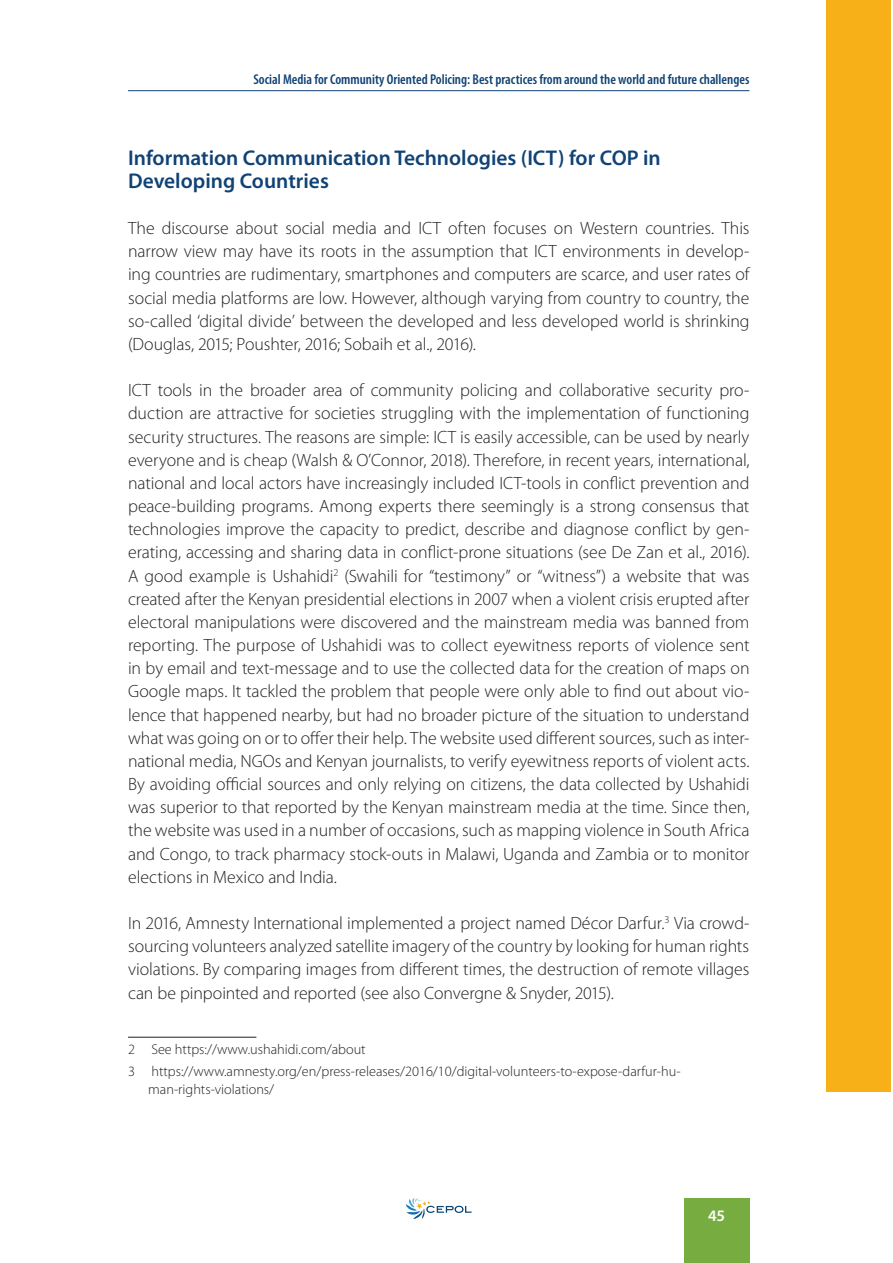
<style>
.page{position:relative;width:893px;height:1263px;background:#fff}
.page>*{position:absolute;margin:0;border:0;box-sizing:border-box;transform-origin:0 0}
.t1{font:600 21.45px/23.1px "Myriad Pro";color:#104275}
.t2{font:300 17.85px/23.1px "Myriad Pro";letter-spacing:-.005em;color:#231f20;text-align:justify}
.t3{font:600 16.05px "Myriad Pro";color:#fff}
.t4{font:300 14.25px/22.2px "Myriad Pro";color:#231f20}
.t5{font:600 condensed 14.25px "Myriad Pro";color:#104275}
</style>
<div class="page">
<div style="left:826px;top:0;width:65px;height:1091px;background:#f7b018"></div>
<svg style="left:406px;top:1198px;width:66px;height:21px"></svg>
<hr style="left:128px;top:90px;width:621px;height:1px;background:#104275">
<div style="left:684px;top:1198px;width:65px;height:65px;background:#77ac41"></div>
<hr style="left:128px;top:1037px;width:128px;height:1px;background:#231f20">
<p class="t5" style="left:253px;top:74px;width:497px">Social Media for Community Oriented Policing: Best practices from around the world and future challenges</p>
<p class="t1" style="left:128px;top:147px;width:534px">Information Communication Technologies (ICT) for COP in<br>Developing Countries</p>
<p class="t2" style="left:128px;top:218px;width:623px">The discourse about social media and ICT often focuses on Western countries. This narrow view may have its roots in the assumption that ICT environments in develop&shy;ing countries are rudimentary, smartphones and computers are scarce, and user rates of social media platforms are low. However, although varying from country to country, the so-called ‘digital divide’ between the developed and less developed world is shrinking (Douglas, 2015; Poushter, 2016; Sobaih et al., 2016).</p>
<p class="t2" style="left:128px;top:380px;width:623px">ICT tools in the broader area of community policing and collaborative security pro&shy;duction are attractive for societies struggling with the implementation of functioning security structures. The reasons are simple: ICT is easily accessible, can be used by nearly everyone and is cheap (Walsh &amp; O’Connor, 2018). Therefore, in recent years, international, national and local actors have increasingly included ICT-tools in conflict prevention and peace-building programs. Among experts there seemingly is a strong consensus that technologies improve the capacity to predict, describe and diagnose conflict by gen&shy;erating, accessing and sharing data in conflict-prone situations (see De Zan et al., 2016).<br>A good example is Ushahidi<sup>2</sup> (Swahili for “testimony” or “witness”) a website that was created after the Kenyan presidential elections in 2007 when a violent crisis erupted after electoral manipulations were discovered and the mainstream media was banned from reporting. The purpose of Ushahidi was to collect eyewitness reports of violence sent in by email and text-message and to use the collected data for the creation of maps on Google maps. It tackled the problem that people were only able to find out about vio&shy;lence that happened nearby, but had no broader picture of the situation to understand what was going on or to offer their help. The website used different sources, such as inter&shy;national media, NGOs and Kenyan journalists, to verify eyewitness reports of violent acts.<br>By avoiding official sources and only relying on citizens, the data collected by Ushahidi was superior to that reported by the Kenyan mainstream media at the time. Since then, the website was used in a number of occasions, such as mapping violence in South Africa and Congo, to track pharmacy stock-outs in Malawi, Uganda and Zambia or to monitor elections in Mexico and India.</p>
<p class="t2" style="left:128px;top:913px;width:623px">In 2016, Amnesty International implemented a project named Décor Darfur.<sup>3</sup> Via crowd&shy;sourcing volunteers analyzed satellite imagery of the country by looking for human rights violations. By comparing images from different times, the destruction of remote villages can be pinpointed and reported (see also Convergne &amp; Snyder, 2015).</p>
<p class="t4" style="left:128px;top:1039px;width:554px">2 See https://www.ushahidi.com/about<br>3 https://www.amnesty.org/en/press-releases/2016/10/digital-volunteers-to-expose-darfur-hu-</p>
<p class="t4" style="left:148px;top:1079px;width:128px">man-rights-violations/</p>
<p class="t3" style="left:708px;top:1209px;width:19px">45</p>
</div>
